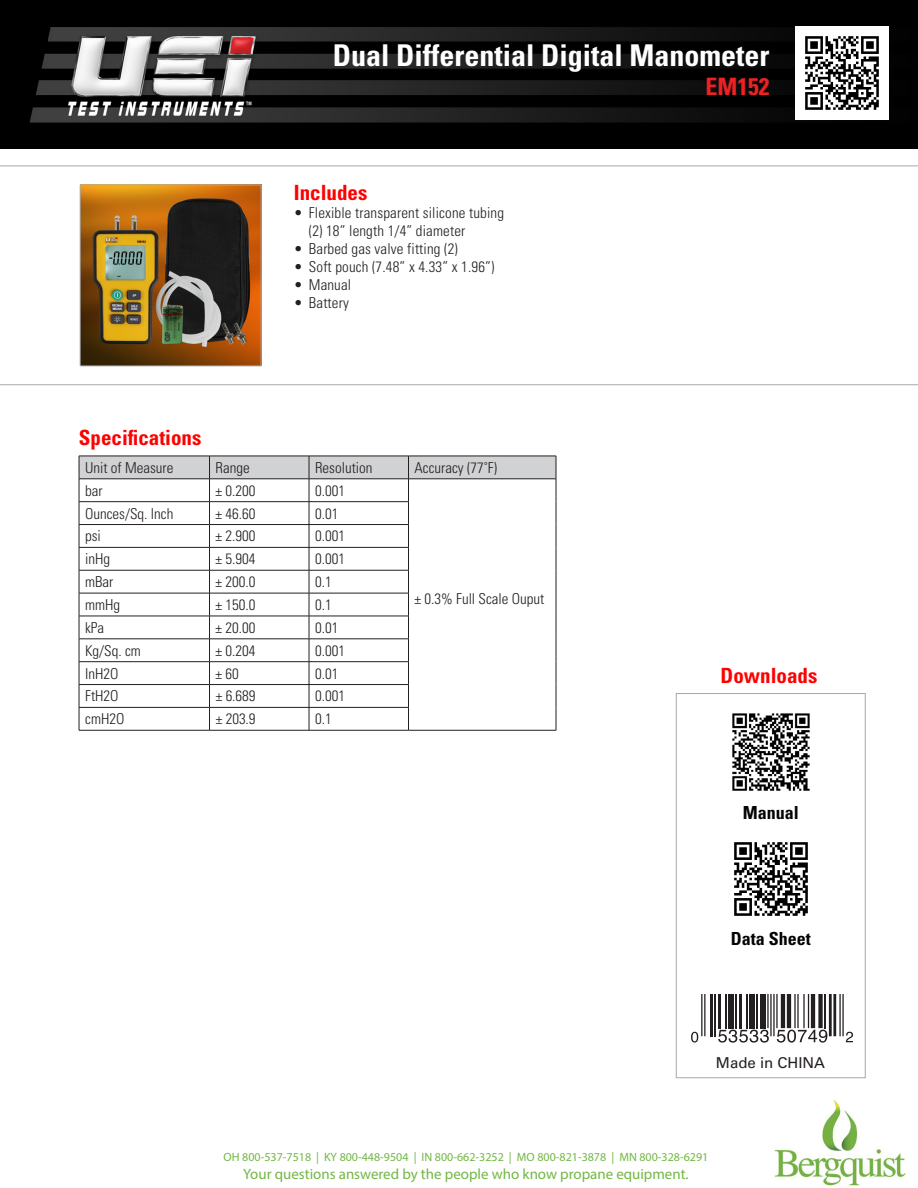
<style>
.page{position:relative;width:918px;height:1188px;background:#fff}
.page>*{position:absolute;margin:0;border:0;box-sizing:border-box;transform-origin:0 0}
.t1{font:700 condensed 30px "Univers LT Std";color:#fff}
.t2{font:700 condensed 24px "Univers LT Std";color:#ee2123}
.t3{font:700 condensed 21px "Univers LT Std";color:#f00}
.t4{font:700 condensed 18px "Univers LT Std";color:#040503}
.t5{font:300 condensed 15px "Univers LT Std";color:#231f20}
.t6{font:15px "Myriad Pro";color:#73b743}
.t7{font:15px "Univers LT Std";color:#231f20}
.t8{font:12px "Myriad Pro";color:#73b743}
</style>
<div class="page">
<img style="left:0;top:0;width:918px;height:148px">
<hr style="left:704px;top:928px;width:1px;height:108px;background:#231f20">
<hr style="left:701px;top:928px;width:1px;height:108px;background:#231f20">
<hr style="left:710px;top:928px;width:3px;height:108px;background:#231f20">
<hr style="left:715px;top:928px;width:1px;height:108px;background:#231f20">
<hr style="left:718px;top:928px;width:3px;height:100px;background:#231f20">
<hr style="left:725px;top:928px;width:2px;height:100px;background:#231f20">
<div style="left:728px;top:928px;width:6px;height:100px;background:#231f20"></div>
<hr style="left:736px;top:928px;width:1px;height:100px;background:#231f20">
<hr style="left:739px;top:928px;width:3px;height:100px;background:#231f20">
<hr style="left:746px;top:928px;width:2px;height:100px;background:#231f20">
<div style="left:749px;top:928px;width:6px;height:100px;background:#231f20"></div>
<hr style="left:757px;top:928px;width:1px;height:100px;background:#231f20">
<div style="left:760px;top:928px;width:6px;height:100px;background:#231f20"></div>
<hr style="left:776px;top:928px;width:2px;height:100px;background:#231f20">
<hr style="left:773px;top:928px;width:2px;height:108px;background:#231f20">
<hr style="left:770px;top:928px;width:2px;height:108px;background:#231f20">
<hr style="left:767px;top:928px;width:2px;height:100px;background:#231f20">
<hr style="left:787px;top:928px;width:4px;height:100px;background:#231f20">
<hr style="left:781px;top:928px;width:4px;height:100px;background:#231f20">
<hr style="left:808px;top:928px;width:1px;height:100px;background:#231f20">
<hr style="left:803px;top:928px;width:2px;height:100px;background:#231f20">
<hr style="left:797px;top:928px;width:2px;height:100px;background:#231f20">
<hr style="left:794px;top:928px;width:2px;height:100px;background:#231f20">
<div style="left:818px;top:928px;width:5px;height:100px;background:#231f20"></div>
<hr style="left:811px;top:928px;width:4px;height:100px;background:#231f20">
<hr style="left:824px;top:928px;width:2px;height:100px;background:#231f20">
<hr style="left:833px;top:928px;width:3px;height:108px;background:#231f20">
<hr style="left:829px;top:928px;width:3px;height:108px;background:#231f20">
<hr style="left:842px;top:928px;width:2px;height:108px;background:#231f20">
<hr style="left:839px;top:928px;width:2px;height:108px;background:#231f20">
<svg style="left:691px;top:1032px;width:7px;height:11px"></svg>
<svg style="left:718px;top:1030px;width:51px;height:13px"></svg>
<svg style="left:777px;top:1030px;width:50px;height:13px"></svg>
<svg style="left:846px;top:1032px;width:7px;height:10px"></svg>
<div style="left:673px;top:885px;width:189px;height:109px;background:#fff"></div>
<div style="left:676px;top:693px;width:190px;height:385px;border:1px solid #a8a9ad"></div>
<img style="left:796px;top:26px;width:93px;height:93px">
<img style="left:82px;top:187px;width:177px;height:177px">
<hr style="left:0;top:166px;width:918px;height:1px;background:#a8a9ad">
<hr style="left:0;top:384px;width:918px;height:1px;background:#a8a9ad">
<img style="left:732px;top:713px;width:78px;height:78px">
<img style="left:734px;top:842px;width:74px;height:74px">
<svg style="left:79px;top:456px;width:478px;height:274px"></svg>
<hr style="left:79px;top:730px;width:131px;height:1px;background:#231f20">
<hr style="left:210px;top:730px;width:99px;height:1px;background:#231f20">
<hr style="left:309px;top:730px;width:100px;height:1px;background:#231f20">
<hr style="left:409px;top:730px;width:147px;height:1px;background:#231f20">
<img style="left:774px;top:1099px;width:132px;height:87px">
<p class="t1" style="left:333px;top:37px;width:438px">Dual Differential Digital Manometer</p>
<p class="t2" style="left:706px;top:72px;width:65px">EM152</p>
<p class="t3" style="left:79px;top:425px;width:124px">Specifications</p>
<p class="t3" style="left:294px;top:179px;width:75px">Includes</p>
<p class="t5" style="left:294px;top:204px;width:212px">• Flexible transparent silicone tubing</p>
<p class="t5" style="left:309px;top:222px;width:158px">(2) 18” length 1/4” diameter</p>
<p class="t5" style="left:294px;top:240px;width:165px">• Barbed gas valve fitting (2)</p>
<p class="t5" style="left:294px;top:258px;width:202px">• Soft pouch (7.48” x 4.33” x 1.96”)</p>
<p class="t5" style="left:294px;top:276px;width:59px">• Manual</p>
<p class="t5" style="left:294px;top:294px;width:57px">• Battery</p>
<p class="t5" style="left:85px;top:459px;width:90px">Unit of Measure</p>
<p class="t5" style="left:216px;top:459px;width:36px">Range</p>
<p class="t5" style="left:315px;top:459px;width:59px">Resolution</p>
<p class="t5" style="left:415px;top:459px;width:84px">Accuracy (77˚F)</p>
<p class="t5" style="left:85px;top:481px;width:19px">bar</p>
<p class="t5" style="left:216px;top:481px;width:41px">± 0.200</p>
<p class="t5" style="left:315px;top:481px;width:31px">0.001</p>
<p class="t5" style="left:85px;top:504px;width:90px">Ounces/Sq. Inch</p>
<p class="t5" style="left:216px;top:504px;width:41px">± 46.60</p>
<p class="t5" style="left:315px;top:504px;width:25px">0.01</p>
<p class="t5" style="left:85px;top:527px;width:17px">psi</p>
<p class="t5" style="left:216px;top:527px;width:41px">± 2.900</p>
<p class="t5" style="left:315px;top:527px;width:31px">0.001</p>
<p class="t5" style="left:85px;top:550px;width:26px">inHg</p>
<p class="t5" style="left:216px;top:550px;width:41px">± 5.904</p>
<p class="t5" style="left:315px;top:550px;width:31px">0.001</p>
<p class="t5" style="left:85px;top:573px;width:30px">mBar</p>
<p class="t5" style="left:216px;top:573px;width:41px">± 200.0</p>
<p class="t5" style="left:315px;top:573px;width:18px">0.1</p>
<p class="t5" style="left:85px;top:596px;width:37px">mmHg</p>
<p class="t5" style="left:216px;top:596px;width:41px">± 150.0</p>
<p class="t5" style="left:315px;top:596px;width:18px">0.1</p>
<p class="t5" style="left:85px;top:619px;width:21px">kPa</p>
<p class="t5" style="left:216px;top:619px;width:41px">± 20.00</p>
<p class="t5" style="left:315px;top:619px;width:25px">0.01</p>
<p class="t5" style="left:85px;top:641px;width:57px">Kg/Sq. cm</p>
<p class="t5" style="left:216px;top:641px;width:41px">± 0.204</p>
<p class="t5" style="left:315px;top:641px;width:31px">0.001</p>
<p class="t5" style="left:85px;top:664px;width:35px">InH2O</p>
<p class="t5" style="left:216px;top:664px;width:25px">± 60</p>
<p class="t5" style="left:315px;top:664px;width:25px">0.01</p>
<p class="t5" style="left:85px;top:687px;width:35px">FtH2O</p>
<p class="t5" style="left:216px;top:687px;width:41px">± 6.689</p>
<p class="t5" style="left:315px;top:687px;width:31px">0.001</p>
<p class="t5" style="left:85px;top:710px;width:41px">cmH2O</p>
<p class="t5" style="left:216px;top:710px;width:41px">± 203.9</p>
<p class="t5" style="left:315px;top:710px;width:18px">0.1</p>
<p class="t5" style="left:415px;top:589px;width:131px">± 0.3% Full Scale Ouput</p>
<p class="t3" style="left:721px;top:663px;width:98px">Downloads</p>
<p class="t4" style="left:743px;top:802px;width:57px">Manual</p>
<p class="t4" style="left:731px;top:928px;width:82px">Data Sheet</p>
<p class="t7" style="left:716px;top:1054px;width:111px">Made in CHINA</p>
<p class="t8" style="left:224px;top:1150px;width:486px">OH 800-537-7518 | KY 800-448-9504 | IN 800-662-3252 | MO 800-821-3878 | MN 800-328-6291</p>
<p class="t6" style="left:243px;top:1165px;width:447px">Your questions answered by the people who know propane equipment.</p>
</div>
